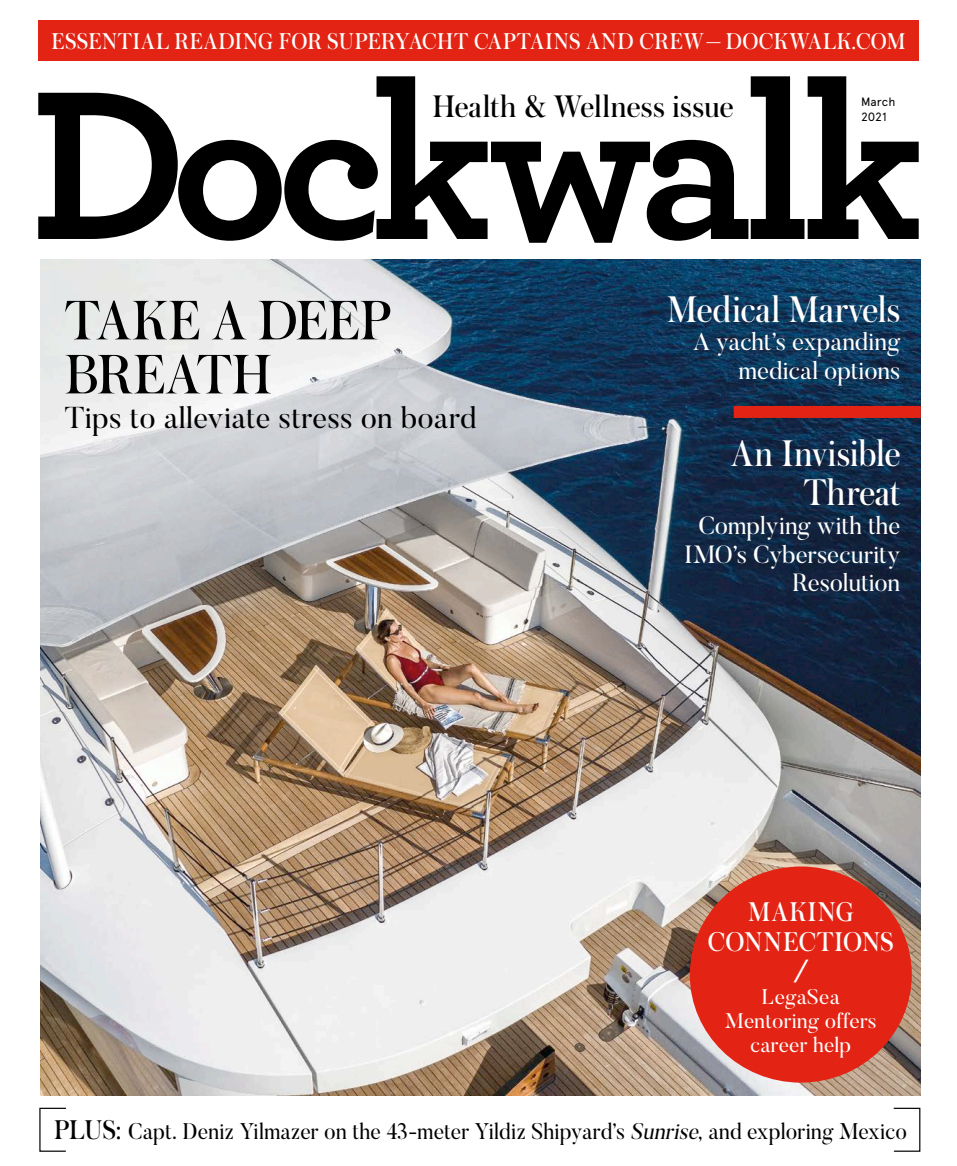
<style>
.page{position:relative;width:957px;height:1166px;background:#fff}
.page>*{position:absolute;margin:0;border:0;box-sizing:border-box;transform-origin:0 0}
.t1{font:58.5px/54px "Austin";letter-spacing:.005em;color:#000}
.t2{font:39px/39px "Austin";letter-spacing:.005em;color:#fff;text-align:right}
.t3{font:32.85px "Austin";letter-spacing:.01em;color:#000}
.t4{font:30px "Butler";letter-spacing:.005em;color:#000}
.t5{font:28.5px/30px "Austin";letter-spacing:.025em;color:#fff;text-align:center}
.t6{font:28.5px "Apercu";color:#fff}
.t7{font:24.75px/28.5px "Butler";color:#fff;text-align:right}
.t8{font:24px "Austin";letter-spacing:.03em;color:#fff}
.t9{font:22.5px "Butler";letter-spacing:.005em;color:#000;scale:.95 1}
.t10{font:21px/24px "Butler";letter-spacing:.01em;color:#fff;text-align:center}
.t11{font:12px "Apercu";color:#000}
.s1{font-family:"Austin";font-size:28.5px}
.s2{font-style:italic}
</style>
<div class="page">
<img style="left:40px;top:260px;width:881px;height:834px">
<div style="left:38px;top:21px;width:880px;height:40px;background:#e32414"></div>
<svg style="left:38px;top:76px;width:880px;height:167px"></svg>
<div style="left:893px;top:1107px;width:27px;height:44px;border:1px solid #000"></div>
<div style="left:733px;top:406px;width:188px;height:12px;background:#e32414"></div>
<div style="left:690px;top:866px;width:222px;height:216px;background:#e32414;border-radius:50%"></div>
<p class="t8" style="left:52px;top:27px;width:855px">ESSENTIAL READING FOR SUPERYACHT CAPTAINS AND CREW — DOCKWALK.COM</p>
<h3 class="t3" style="left:432px;top:86px;width:302px">Health &amp; Wellness issue</h3>
<p class="t11" style="left:861px;top:95px;width:36px">March</p>
<p class="t11" style="left:861px;top:110px;width:27px">2021</p>
<h1 class="t1" style="left:65px;top:292px;width:327px">TAKE A DEEP<br>BREATH</h1>
<h3 class="t4" style="left:65px;top:405px;width:413px">Tips to alleviate stress on board</h3>
<h2 class="t2" style="left:667px;top:289px;width:235px">Medical Marvels</h2>
<p class="t7" style="left:693px;top:330px;width:209px">A yacht’s expanding medical options</p>
<h2 class="t2" style="left:731px;top:433px;width:171px">An Invisible<br>Threat</h2>
<p class="t7" style="left:684px;top:513px;width:217px">Complying with the<br>IMO’s Cybersecurity<br>Resolution</p>
<p class="t5" style="left:708px;top:896px;width:187px">MAKING<br>CONNECTIONS</p>
<p class="t6" style="left:793px;top:954px;width:17px">/</p>
<p class="t10" style="left:725px;top:986px;width:153px">LegaSea<br>Mentoring offers career help</p>
<p class="t9" style="left:54px;top:1121px;width:899px"><span class="s1">PLUS:</span> Capt. Deniz Yilmazer on the 43-meter Yildiz Shipyard’s <span class="s2">Sunrise</span>, and exploring Mexico</p>
</div>
